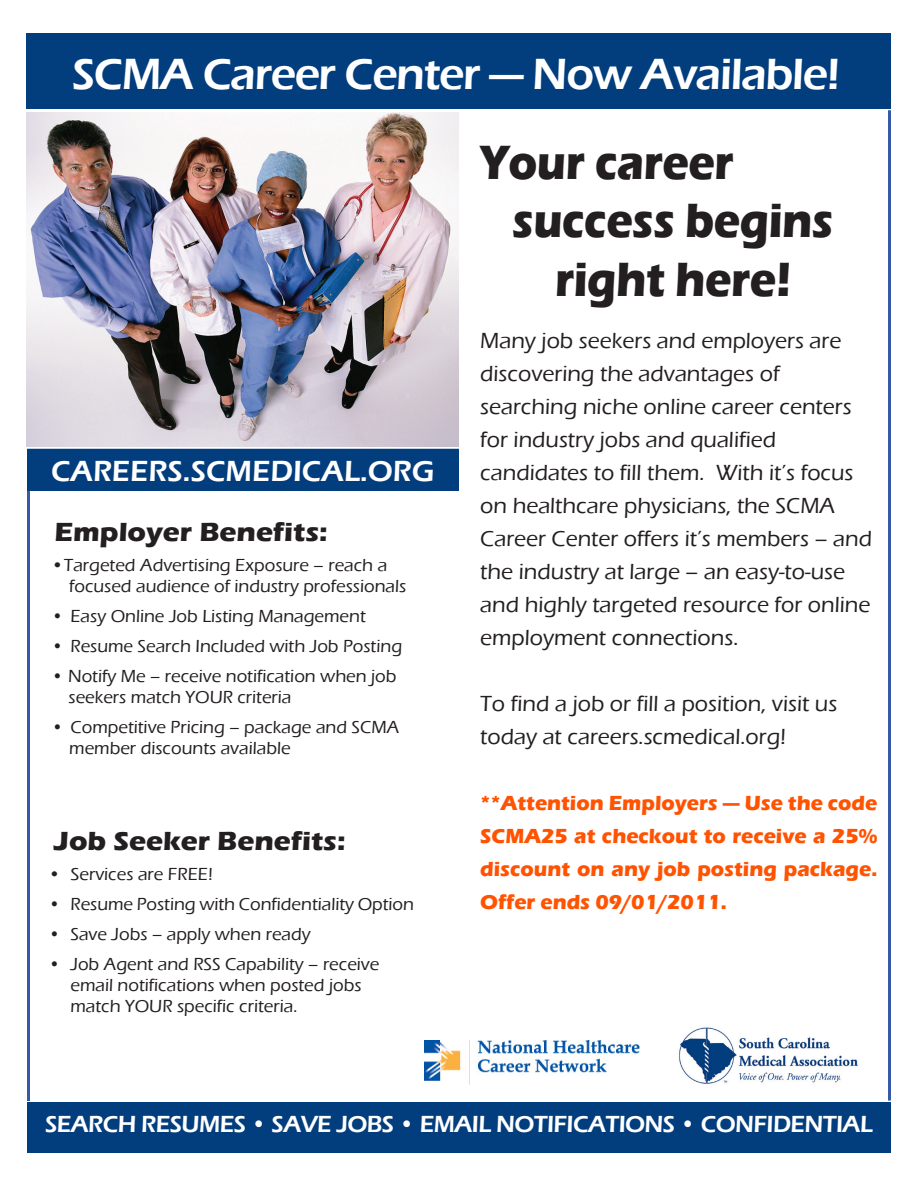
<style>
.page{position:relative;width:918px;height:1188px;background:#fff}
.page>*{position:absolute;margin:0;border:0;box-sizing:border-box;transform-origin:0 0}
.t1{font:700 49.5px "Eras ITC";letter-spacing:-.01em;color:#231f20;scale:.9 1}
.t2{font:600 45px "Eras ITC";letter-spacing:-.03em;color:#fff}
.t3{font:600 30px "Eras ITC";color:#fff}
.t4{font:700 27px "Eras ITC";color:#231f20;scale:1.06 1}
.t5{font:600 24px "Eras ITC";letter-spacing:-.025em;color:#fff}
.t6{font:500 22.5px/33px "Eras ITC";color:#231f20}
.t7{font:700 21px/33px "Eras ITC";color:#ff5301;text-align:justify}
.t8{font:500 18px/21px "Eras ITC";color:#231f20}
.t9{font:500 18px/21px "Eras ITC";color:#231f20;scale:1.06 1}
</style>
<div class="page">
<div style="left:27px;top:33px;width:864px;height:75px;background:#023d7d"></div>
<div style="left:27px;top:449px;width:432px;height:42px;background:#023d7d"></div>
<div style="left:27px;top:1102px;width:864px;height:51px;background:#023d7d"></div>
<hr style="left:27px;top:491px;width:3px;height:610px;background:#375aa8">
<hr style="left:888px;top:110px;width:3px;height:991px;background:#375aa8">
<img style="left:424px;top:1040px;width:215px;height:45px">
<img style="left:27px;top:113px;width:432px;height:333px">
<img style="left:679px;top:1027px;width:179px;height:57px">
<p class="t2" style="left:72px;top:49px;width:770px">SCMA Career Center — Now Available!</p>
<p class="t3" style="left:51px;top:454px;width:385px">CAREERS.SCMEDICAL.ORG</p>
<p class="t4" style="left:54px;top:516px;width:259px">Employer Benefits:</p>
<p class="t9" style="left:69px;top:554px;width:320px;text-indent:-18px">•Targeted Advertising Exposure – reach a focused audience of industry professionals</p>
<p class="t8" style="left:52px;top:605px;width:316px">• Easy Online Job Listing Management</p>
<p class="t8" style="left:52px;top:635px;width:352px">• Resume Search Included with Job Posting</p>
<p class="t8" style="left:69px;top:665px;width:330px;text-indent:-17px">• Notify Me – receive notification when job seekers match YOUR criteria</p>
<p class="t8" style="left:69px;top:716px;width:332px;text-indent:-18px">• Competitive Pricing – package and SCMA member discounts available</p>
<p class="t4" style="left:54px;top:825px;width:276px">Job Seeker Benefits:</p>
<p class="t9" style="left:48px;top:863px;width:157px">• Services are FREE!</p>
<p class="t8" style="left:49px;top:893px;width:367px">• Resume Posting with Confidentiality Option</p>
<p class="t8" style="left:49px;top:923px;width:264px">• Save Jobs – apply when ready</p>
<p class="t8" style="left:49px;top:953px;width:332px">• Job Agent and RSS Capability – receive</p>
<p class="t8" style="left:71px;top:974px;width:293px">email notifications when posted jobs</p>
<p class="t8" style="left:71px;top:995px;width:228px">match YOUR specific criteria.</p>
<p class="t1" style="left:480px;top:134px;width:283px">Your career</p>
<p class="t1" style="left:512px;top:192px;width:358px">success begins</p>
<p class="t1" style="left:555px;top:251px;width:264px">right here!</p>
<p class="t6" style="left:480px;top:324px;width:393px">Many job seekers and employers are discovering the advantages of searching niche online career centers for industry jobs and qualified candidates to fill them. With it’s focus on healthcare physicians, the SCMA Career Center offers it’s members – and the industry at large – an easy-to-use and highly targeted resource for online employment connections.</p>
<p class="t6" style="left:480px;top:687px;width:359px">To find a job or fill a position, visit us today at careers.scmedical.org!</p>
<p class="t7" style="left:480px;top:787px;width:399px">**Attention Employers — Use the code SCMA25 at checkout to receive a 25% discount on any job posting package.<br>Offer ends 09/01/2011.</p>
<p class="t5" style="left:45px;top:1111px;width:829px">SEARCH RESUMES • SAVE JOBS • EMAIL NOTIFICATIONS • CONFIDENTIAL</p>
</div>
